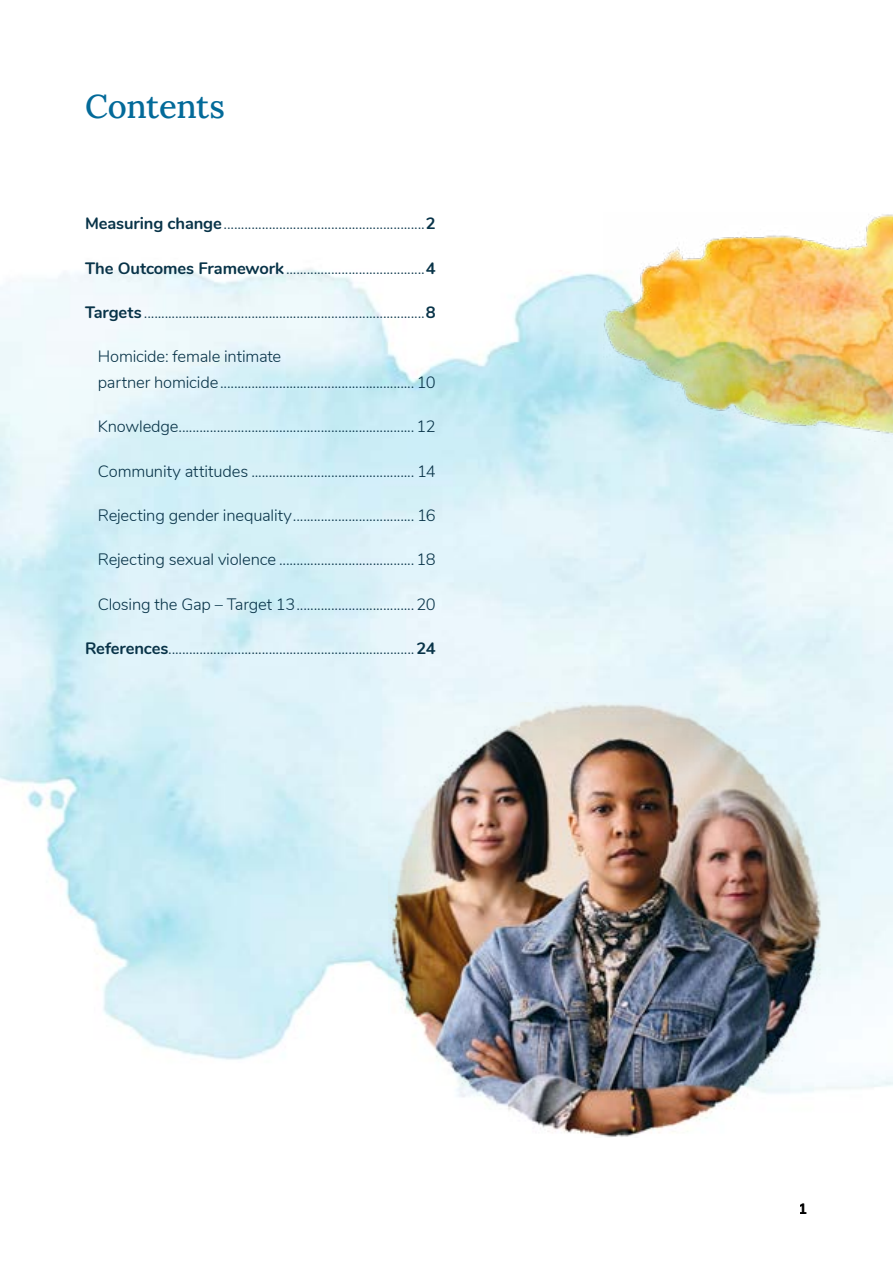
<style>
.page{position:relative;width:893px;height:1263px;background:#fff}
.page>*{position:absolute;margin:0;border:0;box-sizing:border-box;transform-origin:0 0}
.t1{font:500 33px "Lora";letter-spacing:-.015em;color:#036a99}
.t2{font:300 16.5px "Nunito";letter-spacing:-.01em;color:#083348}
.t3{font:800 15px "Nunito";color:#000}
.s1{font-weight:700}
</style>
<div class="page">
<img style="left:604px;top:213px;width:289px;height:229px">
<img style="left:389px;top:702px;width:435px;height:435px">
<h2 class="t1" style="left:85px;top:81px;width:141px">Contents</h2>
<p class="t2" style="left:85px;top:211px;width:352px"><span class="s1">Measuring change</span> ..........................................................<span class="s1">2</span></p>
<p class="t2" style="left:85px;top:256px;width:352px"><span class="s1">The Outcomes Framework</span>........................................<span class="s1">4</span></p>
<p class="t2" style="left:85px;top:300px;width:352px"><span class="s1">Targets</span>.................................................................................<span class="s1">8</span></p>
<p class="t2" style="left:98px;top:345px;width:185px">Homicide: female intimate</p>
<p class="t2" style="left:98px;top:370px;width:340px">partner homicide ........................................................ 10</p>
<p class="t2" style="left:98px;top:414px;width:340px">Knowledge....................................................................12</p>
<p class="t2" style="left:98px;top:459px;width:340px">Community attitudes ............................................... 14</p>
<p class="t2" style="left:98px;top:503px;width:340px">Rejecting gender inequality................................... 16</p>
<p class="t2" style="left:98px;top:548px;width:340px">Rejecting sexual violence .......................................18</p>
<p class="t2" style="left:98px;top:592px;width:340px">Closing the Gap – Target 13..................................20</p>
<p class="t2" style="left:85px;top:636px;width:352px"><span class="s1">References</span>.......................................................................<span class="s1">24</span></p>
<p class="t3" style="left:799px;top:1199px;width:10px">1</p>
</div>
